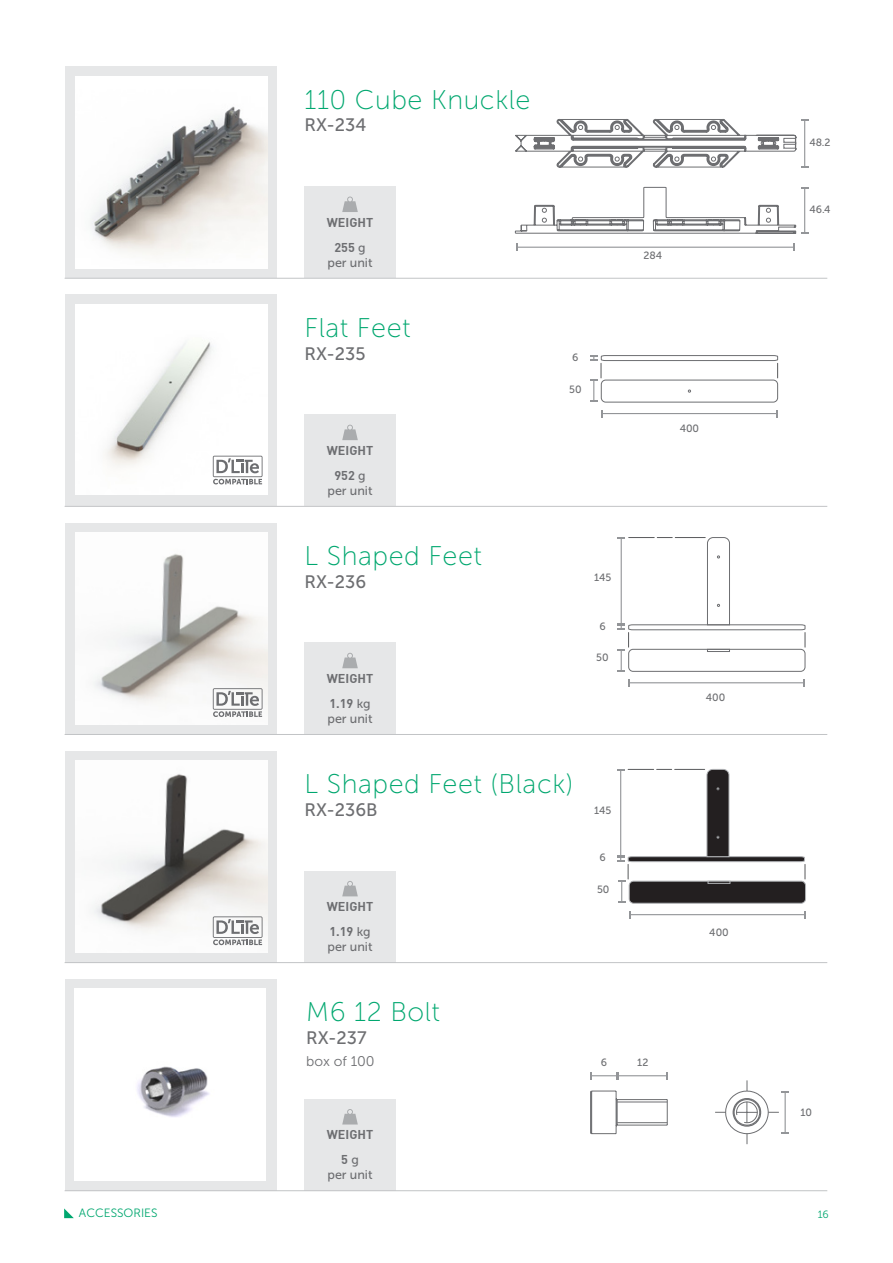
<style>
.page{position:relative;width:893px;height:1263px;background:#fff}
.page>*{position:absolute;margin:0;border:0;box-sizing:border-box;transform-origin:0 0}
.t1{font:27px "Museo Sans 100";letter-spacing:.02em;color:#00a76f}
.t2{font:18px "Museo Sans 500";color:#6d6e71}
.t3{font:13.95px "Museo Sans 300";color:#6d6e71}
.t4{font:12.6px "DIN Bold";color:#6d6e71}
.t5{font:12.6px "Museo Sans 500";color:#6d6e71}
.t6{font:12px "Museo Sans 300";color:#00a76f}
.t7{font:10.5px "Museo Sans 500";color:#6d6e71}
.t8{font:10.5px "Museo Sans 300";color:#00a76f}
.s1{font-family:"Museo Sans 500"}
</style>
<div class="page">
<hr style="left:602px;top:413px;width:175px;height:1px;background:#939598">
<svg style="left:776px;top:410px;width:2px;height:7px"></svg>
<hr style="left:629px;top:682px;width:175px;height:1px;background:#939598">
<div style="left:628px;top:649px;width:177px;height:23px;border:1px solid #6d6e71;border-radius:4px"></div>
<hr style="left:630px;top:914px;width:175px;height:1px;background:#939598">
<hr style="left:618px;top:1075px;width:49px;height:1px;background:#939598">
<svg style="left:591px;top:1072px;width:27px;height:7px"></svg>
<svg style="left:590px;top:1090px;width:78px;height:44px"></svg>
<svg style="left:715px;top:1080px;width:74px;height:64px"></svg>
<svg style="left:617px;top:769px;width:189px;height:134px"></svg>
<svg style="left:590px;top:355px;width:188px;height:47px"></svg>
<svg style="left:618px;top:537px;width:188px;height:134px"></svg>
<hr style="left:517px;top:247px;width:277px;height:1px;background:#939598">
<svg style="left:515px;top:118px;width:293px;height:50px"></svg>
<svg style="left:515px;top:186px;width:293px;height:48px"></svg>
<div style="left:65px;top:294px;width:212px;height:212px;background:#e6e7e8"></div>
<img style="left:76px;top:305px;width:191px;height:190px">
<div style="left:65px;top:522px;width:212px;height:212px;background:#e6e7e8"></div>
<img style="left:76px;top:533px;width:191px;height:191px">
<div style="left:65px;top:751px;width:212px;height:211px;background:#e6e7e8"></div>
<img style="left:76px;top:761px;width:191px;height:191px">
<div style="left:65px;top:979px;width:212px;height:212px;background:#e6e7e8"></div>
<img style="left:74px;top:989px;width:192px;height:191px">
<div style="left:304px;top:414px;width:92px;height:92px;background:#e6e7e8"></div>
<svg style="left:342px;top:425px;width:16px;height:15px"></svg>
<div style="left:304px;top:642px;width:92px;height:92px;background:#e6e7e8"></div>
<svg style="left:342px;top:653px;width:16px;height:15px"></svg>
<div style="left:304px;top:871px;width:92px;height:91px;background:#e6e7e8"></div>
<svg style="left:342px;top:881px;width:16px;height:15px"></svg>
<div style="left:304px;top:1099px;width:92px;height:92px;background:#e6e7e8"></div>
<svg style="left:342px;top:1109px;width:16px;height:15px"></svg>
<hr style="left:65px;top:506px;width:762px;height:1px;background:#c2c4c6">
<hr style="left:65px;top:734px;width:762px;height:1px;background:#c2c4c6">
<hr style="left:65px;top:962px;width:762px;height:1px;background:#c2c4c6">
<hr style="left:65px;top:1190px;width:762px;height:1px;background:#c2c4c6">
<svg style="left:64px;top:1208px;width:10px;height:10px"></svg>
<svg style="left:213px;top:456px;width:50px;height:28px"></svg>
<svg style="left:213px;top:688px;width:50px;height:29px"></svg>
<svg style="left:213px;top:916px;width:50px;height:29px"></svg>
<div style="left:65px;top:66px;width:212px;height:212px;background:#e6e7e8"></div>
<img style="left:76px;top:76px;width:191px;height:192px">
<div style="left:304px;top:186px;width:92px;height:92px;background:#e6e7e8"></div>
<svg style="left:342px;top:196px;width:16px;height:16px"></svg>
<hr style="left:65px;top:278px;width:762px;height:1px;background:#c2c4c6">
<p class="t6" style="left:79px;top:1207px;width:80px">ACCESSORIES</p>
<p class="t1" style="left:305px;top:85px;width:227px">110 Cube Knuckle</p>
<p class="t2" style="left:305px;top:115px;width:63px">RX-234</p>
<p class="t4" style="left:327px;top:214px;width:48px">WEIGHT</p>
<p class="t4" style="left:334px;top:239px;width:33px">255 <span class="s1">g</span></p>
<p class="t5" style="left:327px;top:256px;width:47px">per unit</p>
<p class="t7" style="left:643px;top:249px;width:20px">284</p>
<p class="t1" style="left:305px;top:313px;width:108px">Flat Feet</p>
<p class="t2" style="left:305px;top:344px;width:62px">RX-235</p>
<p class="t7" style="left:572px;top:351px;width:8px">6</p>
<p class="t7" style="left:569px;top:384px;width:14px">50</p>
<p class="t4" style="left:327px;top:442px;width:48px">WEIGHT</p>
<p class="t4" style="left:334px;top:467px;width:33px">952 <span class="s1">g</span></p>
<p class="t5" style="left:327px;top:484px;width:47px">per unit</p>
<p class="t1" style="left:305px;top:542px;width:179px">L Shaped Feet</p>
<p class="t2" style="left:305px;top:572px;width:63px">RX-236</p>
<p class="t4" style="left:327px;top:670px;width:48px">WEIGHT</p>
<p class="t4" style="left:329px;top:695px;width:43px">1.19 <span class="s1">kg</span></p>
<p class="t5" style="left:327px;top:712px;width:47px">per unit</p>
<p class="t1" style="left:305px;top:770px;width:270px">L Shaped Feet (Black)</p>
<p class="t2" style="left:305px;top:800px;width:74px">RX-236B</p>
<p class="t4" style="left:327px;top:898px;width:48px">WEIGHT</p>
<p class="t4" style="left:329px;top:923px;width:43px">1.19 <span class="s1">kg</span></p>
<p class="t5" style="left:327px;top:940px;width:47px">per unit</p>
<p class="t1" style="left:306px;top:998px;width:135px">M6 12 Bolt</p>
<p class="t2" style="left:306px;top:1028px;width:62px">RX-237</p>
<p class="t3" style="left:306px;top:1053px;width:70px">box of 100</p>
<p class="t7" style="left:594px;top:572px;width:19px">145</p>
<p class="t7" style="left:600px;top:620px;width:8px">6</p>
<p class="t7" style="left:596px;top:652px;width:14px">50</p>
<p class="t7" style="left:594px;top:804px;width:19px">145</p>
<p class="t7" style="left:600px;top:852px;width:8px">6</p>
<p class="t7" style="left:597px;top:884px;width:14px">50</p>
<p class="t7" style="left:601px;top:1057px;width:8px">6</p>
<p class="t7" style="left:637px;top:1057px;width:13px">12</p>
<p class="t7" style="left:680px;top:422px;width:21px">400</p>
<p class="t7" style="left:706px;top:692px;width:21px">400</p>
<p class="t7" style="left:709px;top:927px;width:21px">400</p>
<p class="t4" style="left:327px;top:1126px;width:48px">WEIGHT</p>
<p class="t4" style="left:341px;top:1151px;width:19px">5 <span class="s1">g</span></p>
<p class="t5" style="left:327px;top:1168px;width:47px">per unit</p>
<p class="t7" style="left:809px;top:137px;width:23px">48.2</p>
<p class="t7" style="left:809px;top:204px;width:23px">46.4</p>
<p class="t7" style="left:800px;top:1106px;width:13px">10</p>
<p class="t8" style="left:818px;top:1208px;width:13px">16</p>
</div>
